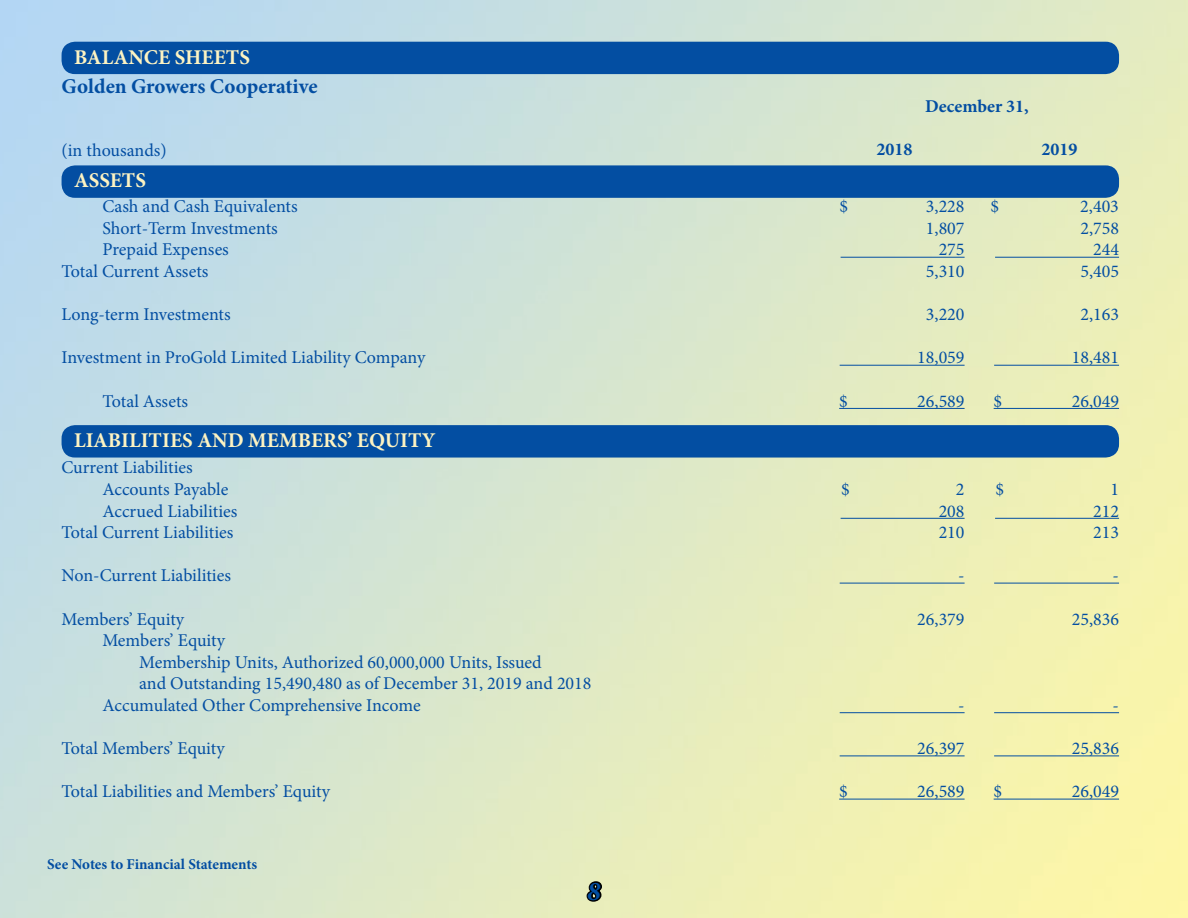
<style>
.page{position:relative;width:1188px;height:918px;background:#fff}
.page>*{position:absolute;margin:0;border:0;box-sizing:border-box;transform-origin:0 0}
.t1{font:italic 700 27px "Minion Pro";color:#034ea2}
.t2{font:700 21px "Minion Pro";color:#fdf3c2}
.t3{font:700 21px "Minion Pro";letter-spacing:-.005em;color:#034ea2}
.t4{font:18px/21.6px "Minion Pro";color:#034ea2;text-align:right}
.t5{font:700 18px "Minion Pro";color:#034ea2}
.t6{font:700 15px "Minion Pro";letter-spacing:-.005em;color:#034ea2}
</style>
<div class="page">
<img style="left:0;top:0;width:1188px;height:918px">
<div style="left:62px;top:42px;width:1057px;height:32px;background:#034ea2;border-radius:14px"></div>
<div style="left:62px;top:165px;width:1057px;height:33px;background:#034ea2;border-radius:14px"></div>
<hr style="left:841px;top:257px;width:124px;height:1px;background:#034ea2">
<hr style="left:840px;top:365px;width:125px;height:1px;background:#034ea2">
<hr style="left:839px;top:408px;width:126px;height:1px;background:#034ea2">
<hr style="left:995px;top:257px;width:124px;height:1px;background:#034ea2">
<hr style="left:994px;top:365px;width:125px;height:1px;background:#034ea2">
<hr style="left:994px;top:408px;width:125px;height:1px;background:#034ea2">
<div style="left:62px;top:425px;width:1057px;height:33px;background:#034ea2;border-radius:14px"></div>
<hr style="left:841px;top:518px;width:124px;height:1px;background:#034ea2">
<hr style="left:840px;top:583px;width:125px;height:1px;background:#034ea2">
<hr style="left:840px;top:712px;width:125px;height:1px;background:#034ea2">
<hr style="left:840px;top:755px;width:125px;height:1px;background:#034ea2">
<hr style="left:839px;top:799px;width:126px;height:1px;background:#034ea2">
<hr style="left:995px;top:518px;width:124px;height:1px;background:#034ea2">
<hr style="left:994px;top:583px;width:125px;height:1px;background:#034ea2">
<hr style="left:994px;top:712px;width:125px;height:1px;background:#034ea2">
<hr style="left:994px;top:755px;width:125px;height:1px;background:#034ea2">
<hr style="left:994px;top:799px;width:125px;height:1px;background:#034ea2">
<svg style="left:585px;top:880px;width:19px;height:23px"></svg>
<p class="t2" style="left:74px;top:42px;width:177px">BALANCE SHEETS</p>
<p class="t3" style="left:62px;top:71px;width:258px">Golden Growers Cooperative</p>
<p class="t4" style="left:62px;top:139px;width:107px">(in thousands)</p>
<p class="t2" style="left:74px;top:166px;width:73px">ASSETS</p>
<p class="t4" style="left:102px;top:196px;width:197px">Cash and Cash Equivalents</p>
<p class="t4" style="left:102px;top:217px;width:177px">Short-Term Investments</p>
<p class="t4" style="left:102px;top:239px;width:128px">Prepaid Expenses</p>
<p class="t4" style="left:62px;top:261px;width:148px">Total Current Assets</p>
<p class="t4" style="left:62px;top:304px;width:171px">Long-term Investments</p>
<p class="t4" style="left:62px;top:347px;width:365px">Investment in ProGold Limited Liability Company</p>
<p class="t4" style="left:102px;top:390px;width:87px">Total Assets</p>
<p class="t2" style="left:74px;top:426px;width:363px">LIABILITIES AND MEMBERS’ EQUITY</p>
<p class="t4" style="left:62px;top:457px;width:133px">Current Liabilities</p>
<p class="t4" style="left:102px;top:478px;width:127px">Accounts Payable</p>
<p class="t4" style="left:102px;top:500px;width:137px">Accrued Liabilities</p>
<p class="t4" style="left:62px;top:522px;width:173px">Total Current Liabilities</p>
<p class="t4" style="left:62px;top:565px;width:171px">Non-Current Liabilities</p>
<p class="t4" style="left:62px;top:608px;width:124px">Members’ Equity</p>
<p class="t4" style="left:102px;top:630px;width:124px">Members’ Equity</p>
<p class="t4" style="left:139px;top:651px;width:404px">Membership Units, Authorized 60,000,000 Units, Issued</p>
<p class="t4" style="left:139px;top:673px;width:454px">and Outstanding 15,490,480 as of December 31, 2019 and 2018</p>
<p class="t4" style="left:102px;top:694px;width:320px">Accumulated Other Comprehensive Income</p>
<p class="t4" style="left:62px;top:738px;width:165px">Total Members’ Equity</p>
<p class="t4" style="left:62px;top:781px;width:270px">Total Liabilities and Members’ Equity</p>
<p class="t6" style="left:47px;top:853px;width:212px">See Notes to Financial Statements</p>
<h1 class="t1" style="left:587px;top:872px;width:15px">8</h1>
<p class="t5" style="left:925px;top:94px;width:105px">December 31,</p>
<p class="t5" style="left:877px;top:137px;width:37px">2018</p>
<p class="t5" style="left:1041px;top:137px;width:37px">2019</p>
<p class="t4" style="left:840px;top:196px;width:10px">$</p>
<p class="t4" style="left:926px;top:196px;width:40px">3,228<br>1,807<br>275<br>5,310</p>
<p class="t4" style="left:926px;top:304px;width:40px">3,220</p>
<p class="t4" style="left:917px;top:347px;width:49px">18,059</p>
<p class="t4" style="left:839px;top:390px;width:10px">$</p>
<p class="t4" style="left:917px;top:390px;width:49px">26,589</p>
<p class="t4" style="left:991px;top:196px;width:10px">$</p>
<p class="t4" style="left:1080px;top:196px;width:40px">2,403<br>2,758<br>244<br>5,405</p>
<p class="t4" style="left:1080px;top:304px;width:40px">2,163</p>
<p class="t4" style="left:1072px;top:347px;width:49px">18,481</p>
<p class="t4" style="left:994px;top:390px;width:10px">$</p>
<p class="t4" style="left:1072px;top:390px;width:49px">26,049</p>
<p class="t4" style="left:841px;top:478px;width:10px">$</p>
<p class="t4" style="left:939px;top:478px;width:27px;text-align:justify;text-indent:17px">2<br>208<br>210</p>
<p class="t4" style="left:958px;top:565px;width:8px">-</p>
<p class="t4" style="left:917px;top:608px;width:49px">26,379</p>
<p class="t4" style="left:996px;top:478px;width:10px">$</p>
<p class="t4" style="left:1093px;top:478px;width:27px;text-align:justify;text-indent:17px">1<br>212<br>213</p>
<p class="t4" style="left:1113px;top:565px;width:8px">-</p>
<p class="t4" style="left:1072px;top:608px;width:49px">25,836</p>
<p class="t4" style="left:958px;top:694px;width:8px">-</p>
<p class="t4" style="left:917px;top:738px;width:49px">26,397</p>
<p class="t4" style="left:839px;top:781px;width:10px">$</p>
<p class="t4" style="left:917px;top:781px;width:49px">26,589</p>
<p class="t4" style="left:1113px;top:694px;width:8px">-</p>
<p class="t4" style="left:1072px;top:738px;width:49px">25,836</p>
<p class="t4" style="left:994px;top:781px;width:10px">$</p>
<p class="t4" style="left:1072px;top:781px;width:49px">26,049</p>
</div>
